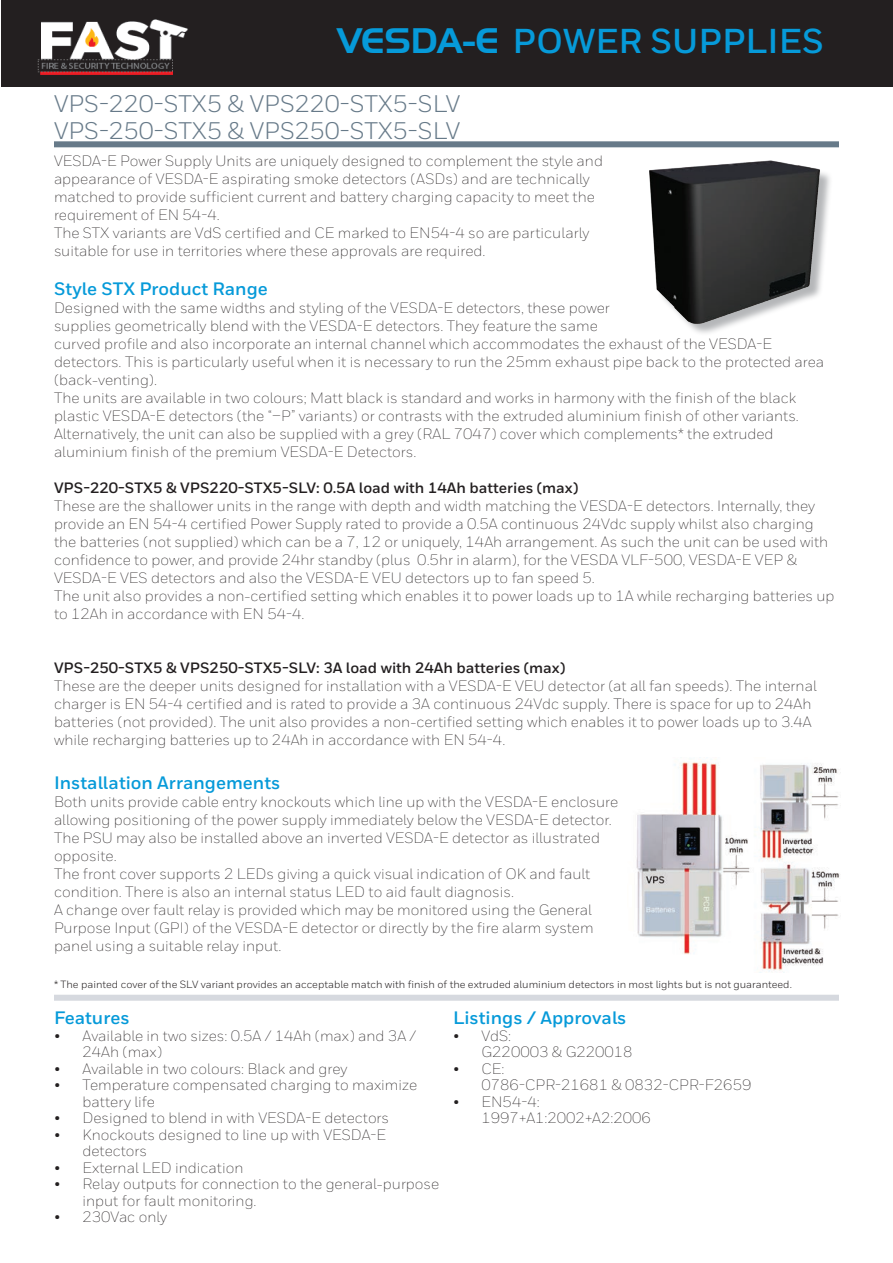
<style>
.page{position:relative;width:893px;height:1263px;background:#fff}
.page>*{position:absolute;margin:0;border:0;box-sizing:border-box;transform-origin:0 0}
.t1{font:700 34.5px "Honeywell Sans";color:#069ad9}
.t2{font:24px/27px "Honeywell Sans";color:#677a89}
.t3{font:700 18px "Honeywell Sans";color:#069ad9}
.t4{font:300 15px/18px "Honeywell Sans";color:#231f20}
.t5{font:700 15px "Honeywell Sans";color:#231f20}
.t6{font:10.5px "Honeywell Sans";color:#231f20}
.s1{font-family:"Handel Gothic BT";font-weight:400}
</style>
<div class="page">
<div style="left:54px;top:141px;width:785px;height:6px;background:#677a89"></div>
<div style="left:54px;top:995px;width:785px;height:6px;background:#d6d9df"></div>
<div style="left:651px;top:162px;width:182px;height:174px;background:#9d9fa2;opacity:.75"></div>
<img style="left:649px;top:160px;width:179px;height:166px">
<img style="left:636px;top:761px;width:205px;height:211px">
<div style="left:1px;top:0;width:891px;height:87px;background:#231f20"></div>
<h1 class="t1" style="left:337px;top:21px;width:488px"><span class="s1">VESDA-E</span> POWER SUPPLIES</h1>
<h2 class="t2" style="left:54px;top:90px;width:408px">VPS-220-STX5 &amp; VPS220-STX5-SLV<br>VPS-250-STX5 &amp; VPS250-STX5-SLV</h2>
<p class="t4" style="left:54px;top:152px;width:550px">VESDA-E Power Supply Units are uniquely designed to complement the style and appearance of VESDA-E aspirating smoke detectors (ASDs) and are technically matched to provide sufficient current and battery charging capacity to meet the requirement of EN 54-4.<br>The STX variants are VdS certified and CE marked to EN54-4 so are particularly suitable for use in territories where these approvals are required.</p>
<p class="t3" style="left:54px;top:278px;width:215px">Style STX Product Range</p>
<p class="t4" style="left:54px;top:299px;width:772px">Designed with the same widths and styling of the VESDA-E detectors, these power<br>supplies geometrically blend with the VESDA-E detectors. They feature the same<br>curved profile and also incorporate an internal channel which accommodates the exhaust of the VESDA-E detectors. This is particularly useful when it is necessary to run the 25mm exhaust pipe back to the protected area (back-venting).<br>The units are available in two colours; Matt black is standard and works in harmony with the finish of the black plastic VESDA-E detectors (the “–P” variants) or contrasts with the extruded aluminium finish of other variants.<br>Alternatively, the unit can also be supplied with a grey (RAL 7047) cover which complements* the extruded aluminium finish of the premium VESDA-E Detectors.</p>
<p class="t5" style="left:54px;top:479px;width:526px">VPS-220-STX5 &amp; VPS220-STX5-SLV: 0.5A load with 14Ah batteries (max)</p>
<p class="t4" style="left:54px;top:497px;width:782px">These are the shallower units in the range with depth and width matching the VESDA-E detectors. Internally, they provide an EN 54-4 certified Power Supply rated to provide a 0.5A continuous 24Vdc supply whilst also charging the batteries (not supplied) which can be a 7, 12 or uniquely, 14Ah arrangement. As such the unit can be used with confidence to power, and provide 24hr standby (plus 0.5hr in alarm), for the VESDA VLF-500, VESDA-E VEP &amp; VESDA-E VES detectors and also the VESDA-E VEU detectors up to fan speed 5.<br>The unit also provides a non-certified setting which enables it to power loads up to 1A while recharging batteries up to 12Ah in accordance with EN 54-4.</p>
<p class="t5" style="left:54px;top:659px;width:513px">VPS-250-STX5 &amp; VPS250-STX5-SLV: 3A load with 24Ah batteries (max)</p>
<p class="t4" style="left:54px;top:677px;width:764px">These are the deeper units designed for installation with a VESDA-E VEU detector (at all fan speeds). The internal charger is EN 54-4 certified and is rated to provide a 3A continuous 24Vdc supply. There is space for up to 24Ah batteries (not provided). The unit also provides a non-certified setting which enables it to power loads up to 3.4A while recharging batteries up to 24Ah in accordance with EN 54-4.</p>
<p class="t3" style="left:54px;top:771px;width:228px">Installation Arrangements</p>
<p class="t4" style="left:54px;top:792px;width:566px">Both units provide cable entry knockouts which line up with the VESDA-E enclosure allowing positioning of the power supply immediately below the VESDA-E detector.<br>The PSU may also be installed above an inverted VESDA-E detector as illustrated opposite.<br>The front cover supports 2 LEDs giving a quick visual indication of OK and fault condition. There is also an internal status LED to aid fault diagnosis.<br>A change over fault relay is provided which may be monitored using the General Purpose Input (GPI) of the VESDA-E detector or directly by the fire alarm system panel using a suitable relay input.</p>
<p class="t6" style="left:54px;top:978px;width:739px">* The painted cover of the SLV variant provides an acceptable match with finish of the extruded aluminium detectors in most lights but is not guaranteed.</p>
<p class="t3" style="left:54px;top:1007px;width:77px">Features</p>
<p class="t4" style="left:82px;top:1027px;width:335px;line-height:16.5px;text-indent:-28px">• Available in two sizes: 0.5A / 14Ah (max) and 3A /<br>24Ah (max)</p>
<p class="t4" style="left:54px;top:1060px;width:295px">• Available in two colours: Black and grey</p>
<p class="t4" style="left:82px;top:1077px;width:336px;line-height:16.5px;text-indent:-28px">• Temperature compensated charging to maximize battery life</p>
<p class="t4" style="left:54px;top:1109px;width:337px">• Designed to blend in with VESDA-E detectors</p>
<p class="t4" style="left:82px;top:1126px;width:305px;line-height:16.5px;text-indent:-28px">• Knockouts designed to line up with VESDA-E detectors</p>
<p class="t4" style="left:54px;top:1159px;width:191px">• External LED indication</p>
<p class="t4" style="left:82px;top:1176px;width:358px;line-height:16.5px;text-indent:-28px">• Relay outputs for connection to the general-purpose input for fault monitoring.</p>
<p class="t4" style="left:54px;top:1208px;width:115px">• 230Vac only</p>
<p class="t3" style="left:453px;top:1007px;width:175px">Listings / Approvals</p>
<p class="t4" style="left:481px;top:1027px;width:153px;line-height:16.5px;text-indent:-28px">• VdS:<br>G220003 &amp; G220018</p>
<p class="t4" style="left:481px;top:1060px;width:271px;line-height:16.5px;text-indent:-28px">• CE:<br>0786-CPR-21681 &amp; 0832-CPR-F2659</p>
<p class="t4" style="left:481px;top:1093px;width:171px;line-height:16.5px;text-indent:-28px">• EN54-4:<br>1997+A1:2002+A2:2006</p>
</div>
